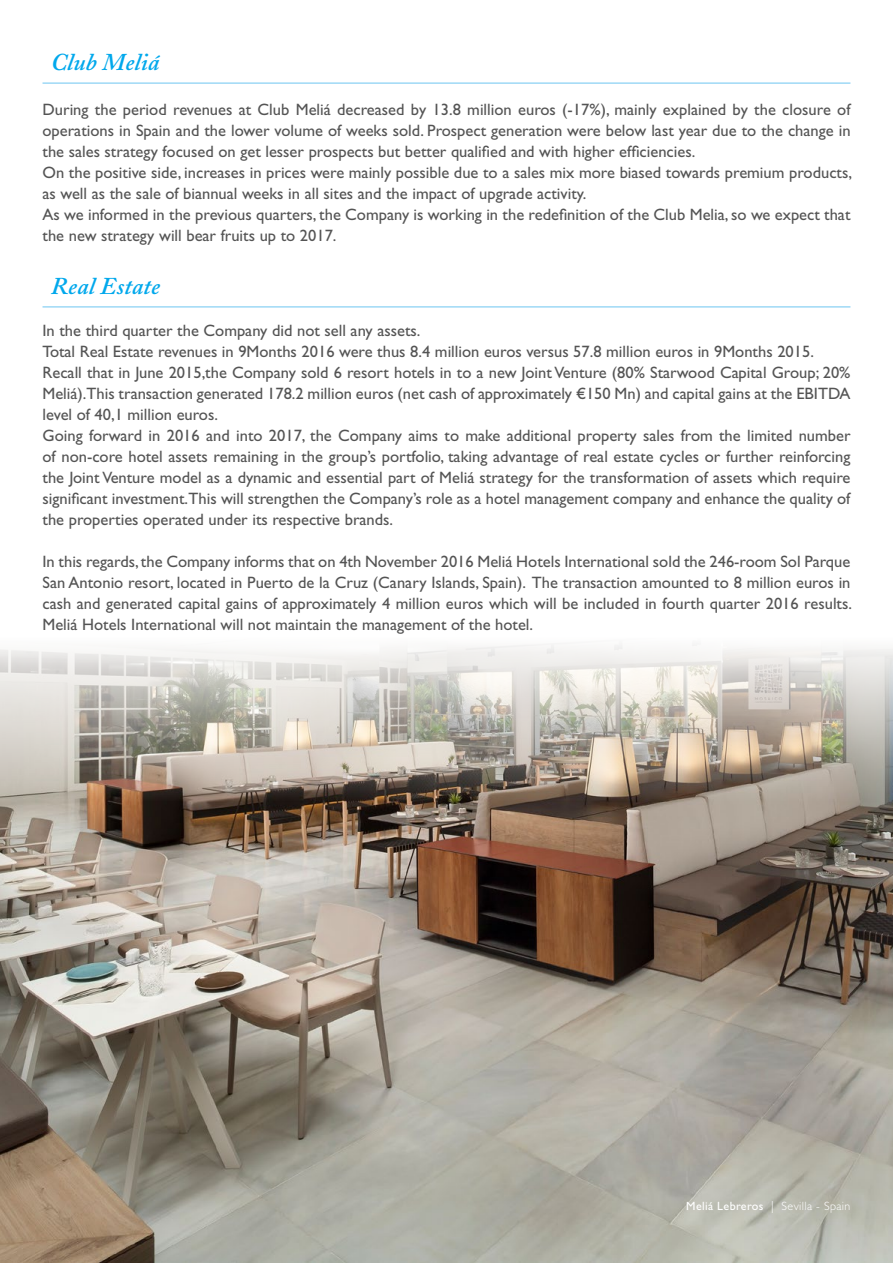
<style>
.page{position:relative;width:893px;height:1263px;background:#fff}
.page>*{position:absolute;margin:0;border:0;box-sizing:border-box;transform-origin:0 0}
.t1{font:italic 600 24px "Adobe Caslon";letter-spacing:.01em;color:#00a8ec}
.t2{font:16.5px/21px "Gill Sans Std";color:#545454}
.t3{font:300 12px "Gill Sans Std";letter-spacing:.03em;color:#fff}
.s1{font-weight:400}
</style>
<div class="page">
<img style="left:0;top:838px;width:893px;height:425px">
<img style="left:0;top:643px;width:893px;height:195px">
<hr style="left:43px;top:83px;width:807px;height:1px;background:#6dc5f1">
<hr style="left:43px;top:307px;width:807px;height:1px;background:#6dc5f1">
<h1 class="t1" style="left:51px;top:49px;width:110px">Club Meliá</h1>
<p class="t2" style="left:43px;top:99px;width:811px">During the period revenues at Club Meliá decreased by 13.8 million euros (-17%), mainly explained by the closure of operations in Spain and the lower volume of weeks sold. Prospect generation were below last year due to the change in the sales strategy focused on get lesser prospects but better qualified and with higher efficiencies.<br>On the positive side, increases in prices were mainly possible due to a sales mix more biased towards premium products, as well as the sale of biannual weeks in all sites and the impact of upgrade activity.<br>As we informed in the previous quarters, the Company is working in the redefinition of the Club Melia, so we expect that the new strategy will bear fruits up to 2017.</p>
<h1 class="t1" style="left:51px;top:272px;width:110px">Real Estate</h1>
<p class="t2" style="left:43px;top:320px;width:809px">In the third quarter the Company did not sell any assets.<br>Total Real Estate revenues in 9Months 2016 were thus 8.4 million euros versus 57.8 million euros in 9Months 2015.<br>Recall that in June 2015,the Company sold 6 resort hotels in to a new Joint Venture (80% Starwood Capital Group; 20% Meliá).This transaction generated 178.2 million euros (net cash of approximately €150 Mn) and capital gains at the EBITDA level of 40,1 million euros.<br>Going forward in 2016 and into 2017, the Company aims to make additional property sales from the limited number of non-core hotel assets remaining in the group’s portfolio, taking advantage of real estate cycles or further reinforcing the Joint Venture model as a dynamic and essential part of Meliá strategy for the transformation of assets which require significant investment.This will strengthen the Company’s role as a hotel management company and enhance the quality of the properties operated under its respective brands.</p>
<p class="t2" style="left:43px;top:551px;width:811px;text-align:justify">In this regards, the Company informs that on 4th November 2016 Meliá Hotels International sold the 246-room Sol Parque San Antonio resort, located in Puerto de la Cruz (Canary Islands, Spain). The transaction amounted to 8 million euros in cash and generated capital gains of approximately 4 million euros which will be included in fourth quarter 2016 results.<br>Meliá Hotels International will not maintain the management of the hotel.</p>
<p class="t3" style="left:686px;top:1199px;width:166px"><span class="s1">Meliá Lebreros</span> | Sevilla - Spain</p>
</div>
